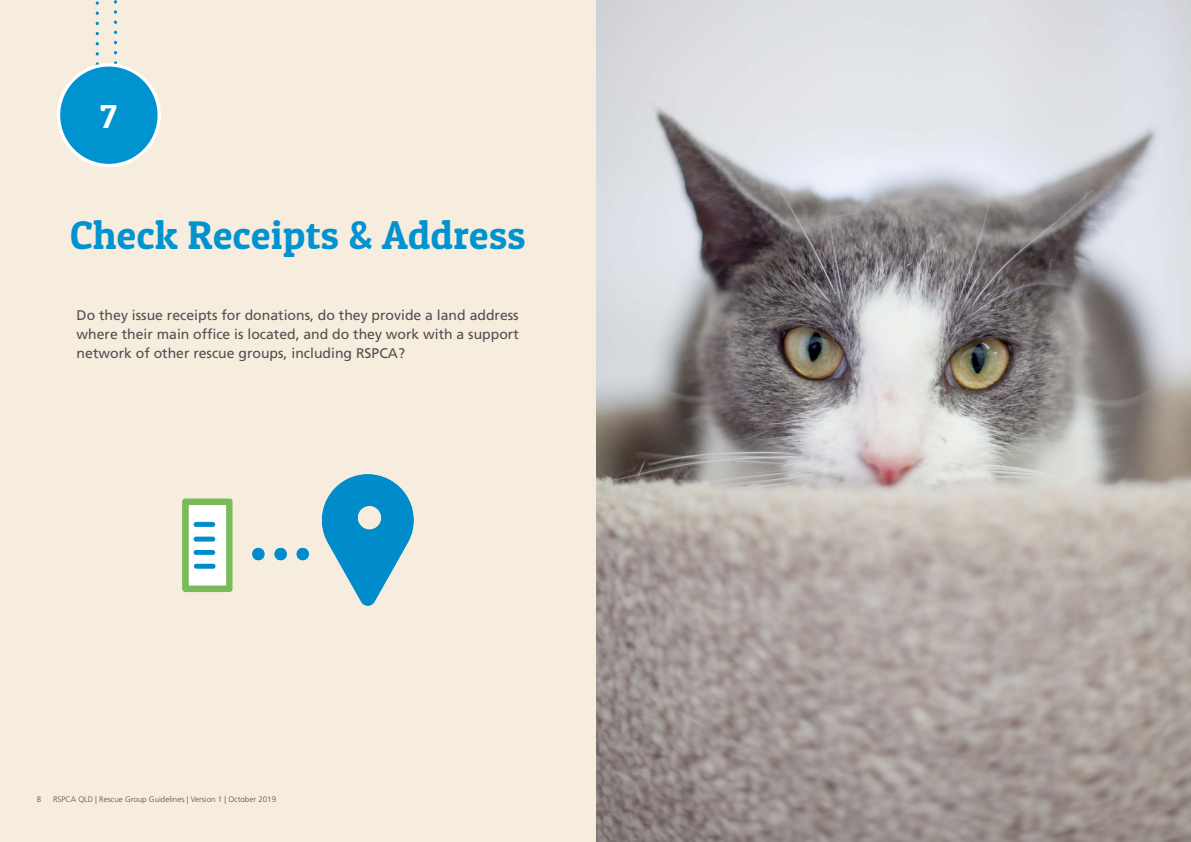
<style>
.page{position:relative;width:1191px;height:842px;background:#fff}
.page>*{position:absolute;margin:0;border:0;box-sizing:border-box;transform-origin:0 0}
.t1{font:40px "Patua One";letter-spacing:.01em;color:#0093d0}
.t2{font:33.2px "Patua One";color:#fff}
.t3{font:14px/19px "Frutiger LT Std";color:#504f4f;text-align:justify}
.t4{font:300 8px "Frutiger LT Std";color:#504f4f}
</style>
<div class="page">
<img style="left:595px;top:0;width:596px;height:842px">
<div style="left:0;top:0;width:595px;height:842px;background:#f7edde"></div>
<svg style="left:114px;top:0;width:3px;height:63px"></svg>
<svg style="left:96px;top:1px;width:3px;height:64px"></svg>
<div style="left:59px;top:65px;width:100px;height:101px;background:#0093d0;border-radius:50%"></div>
<div style="left:57px;top:63px;width:104px;height:104px;border:3px solid #fff;border-radius:50%"></div>
<img style="left:182px;top:475px;width:231px;height:131px">
<h2 class="t2" style="left:100px;top:95px;width:18px">7</h2>
<h1 class="t1" style="left:70px;top:211px;width:457px">Check Receipts &amp; Address</h1>
<p class="t3" style="left:77px;top:305px;width:444px">Do they issue receipts for donations, do they provide a land address where their main office is located, and do they work with a support network of other rescue groups, including RSPCA?</p>
<p class="t4" style="left:37px;top:795px;width:6px">8</p>
<p class="t4" style="left:53px;top:795px;width:225px">RSPCA QLD | Rescue Group Guidelines | Version 1 | October 2019</p>
</div>
